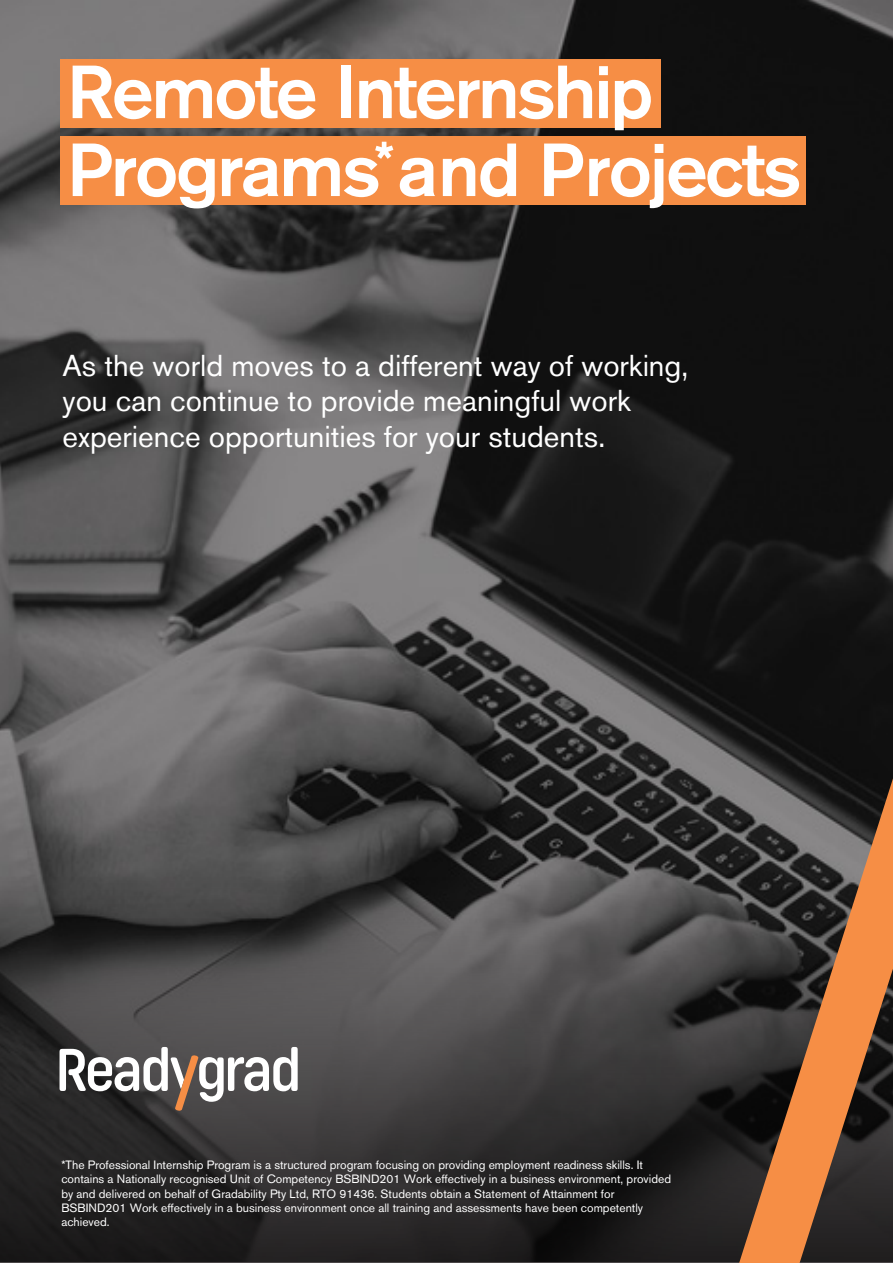
<style>
.page{position:relative;width:893px;height:1263px;background:#fff}
.page>*{position:absolute;margin:0;border:0;box-sizing:border-box;transform-origin:0 0}
.t1{font:500 74.4px/77.8px "Akzidenz Grotesk BE";letter-spacing:-.03em;color:#fff}
.t2{font:500 54px "Akzidenz Grotesk BE";color:#fff}
.t3{font:30px/35.5px "Akzidenz Grotesk BE";color:#fff}
.t4{font:12px/14.2px "Akzidenz Grotesk BE";color:#fff}
</style>
<div class="page">
<img style="left:0;top:0;width:893px;height:878px">
<svg style="left:0;top:878px;width:714px;height:385px;background:#3a393a"></svg>
<svg style="left:60px;top:1047px;width:238px;height:64px"></svg>
<div style="left:60px;top:59px;width:600px;height:69px;background:#f68e45"></div>
<div style="left:60px;top:136px;width:746px;height:69px;background:#f68e45"></div>
<svg style="left:714px;top:665px;width:179px;height:598px;background:#594131"></svg>
<h1 class="t1" style="left:67px;top:52px;width:736px">Remote Internship<br>Programs and Projects</h1>
<h2 class="t2" style="left:374px;top:128px;width:22px">*</h2>
<h3 class="t3" style="left:63px;top:347px;width:627px">As the world moves to a different way of working, you can continue to provide meaningful work experience opportunities for your students.</h3>
<p class="t4" style="left:61px;top:1158px;width:611px">*The Professional Internship Program is a structured program focusing on providing employment readiness skills. It contains a Nationally recognised Unit of Competency BSBIND201 Work effectively in a business environment, provided by and delivered on behalf of Gradability Pty Ltd, RTO 91436. Students obtain a Statement of Attainment for BSBIND201 Work effectively in a business environment once all training and assessments have been competently achieved.</p>
</div>
